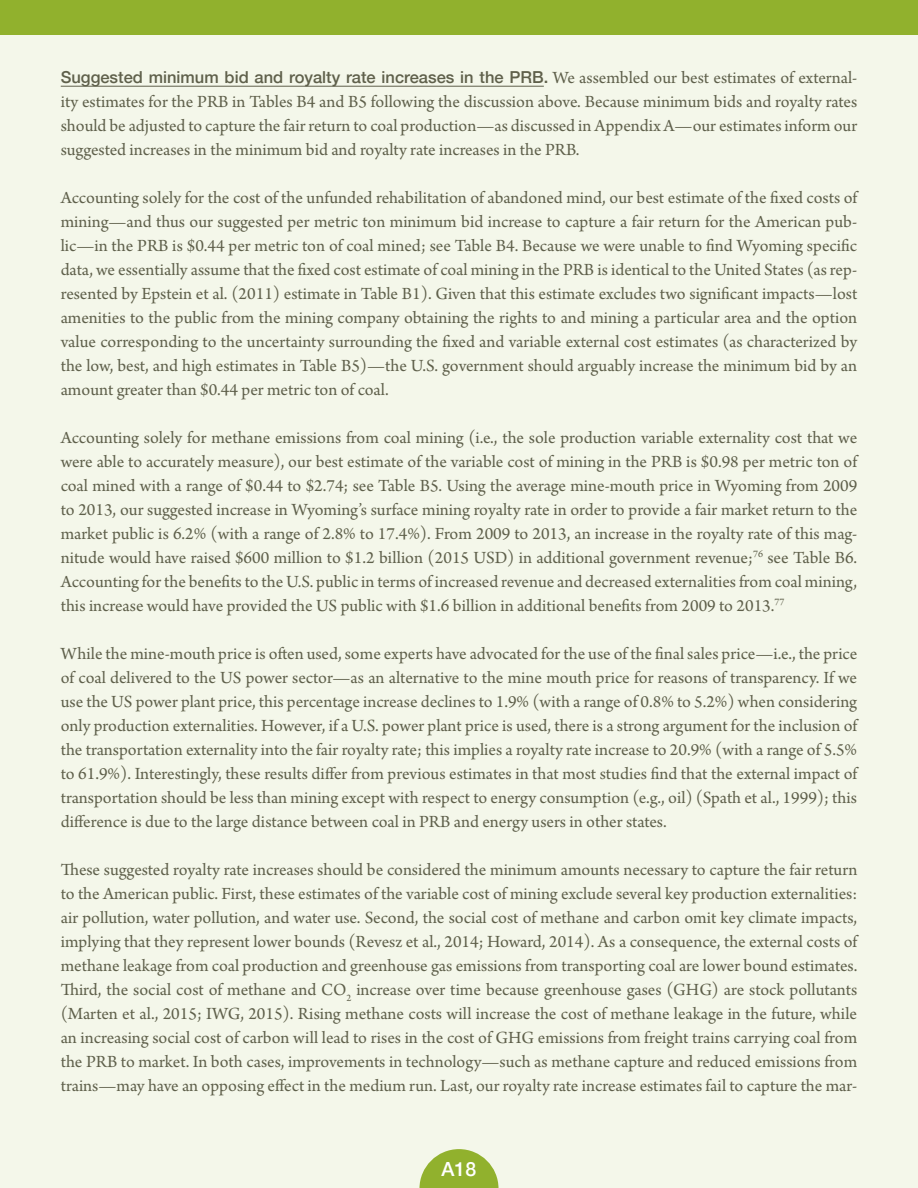
<style>
.page{position:relative;width:918px;height:1188px;background:#f4f7ea}
.page>*{position:absolute;margin:0;border:0;box-sizing:border-box;transform-origin:0 0}
.t1{font:500 19.5px "Helvetica Neue";color:#fff}
.t2{font:18px/24px "Arno Pro";color:#5f604b;text-align:justify}
.t3{font:500 16.5px "Helvetica Neue";color:#5f604b}
.s1{font-family:"Arno Pro";font-weight:400;font-size:18px}
</style>
<div class="page">
<svg style="left:419px;top:1149px;width:80px;height:39px"></svg>
<div style="left:0;top:0;width:918px;height:35px;background:#91b12d"></div>
<hr style="left:61px;top:86px;width:483px;height:1px;background:#5f604b">
<p class="t3" style="left:61px;top:64px;width:798px">Suggested minimum bid and royalty rate increases in the PRB. <span class="s1">We assembled our best estimates of external-</span></p>
<p class="t2" style="left:61px;top:91px;width:798px">ity estimates for the PRB in Tables B4 and B5 following the discussion above. Because minimum bids and royalty rates should be adjusted to capture the fair return to coal production—as discussed in Appendix A—our estimates inform our suggested increases in the minimum bid and royalty rate increases in the PRB.</p>
<p class="t2" style="left:61px;top:187px;width:800px">Accounting solely for the cost of the unfunded rehabilitation of abandoned mind, our best estimate of the fixed costs of mining—and thus our suggested per metric ton minimum bid increase to capture a fair return for the American pub&shy;lic—in the PRB is $0.44 per metric ton of coal mined; see Table B4. Because we were unable to find Wyoming specific data, we essentially assume that the fixed cost estimate of coal mining in the PRB is identical to the United States (as rep&shy;resented by Epstein et al. (2011) estimate in Table B1). Given that this estimate excludes two significant impacts—lost amenities to the public from the mining company obtaining the rights to and mining a particular area and the option value corresponding to the uncertainty surrounding the fixed and variable external cost estimates (as characterized by the low, best, and high estimates in Table B5)—the U.S. government should arguably increase the minimum bid by an amount greater than $0.44 per metric ton of coal.</p>
<p class="t2" style="left:61px;top:427px;width:800px">Accounting solely for methane emissions from coal mining (i.e., the sole production variable externality cost that we were able to accurately measure), our best estimate of the variable cost of mining in the PRB is $0.98 per metric ton of coal mined with a range of $0.44 to $2.74; see Table B5. Using the average mine-mouth price in Wyoming from 2009 to 2013, our suggested increase in Wyoming’s surface mining royalty rate in order to provide a fair market return to the market public is 6.2% (with a range of 2.8% to 17.4%). From 2009 to 2013, an increase in the royalty rate of this mag&shy;nitude would have raised $600 million to $1.2 billion (2015 USD) in additional government revenue;<sup>76</sup> see Table B6.<br>Accounting for the benefits to the U.S. public in terms of increased revenue and decreased externalities from coal mining, this increase would have provided the US public with $1.6 billion in additional benefits from 2009 to 2013.<sup>77</sup></p>
<p class="t2" style="left:61px;top:643px;width:800px">While the mine-mouth price is often used, some experts have advocated for the use of the final sales price—i.e., the price of coal delivered to the US power sector—as an alternative to the mine mouth price for reasons of transparency. If we use the US power plant price, this percentage increase declines to 1.9% (with a range of 0.8% to 5.2%) when considering only production externalities. However, if a U.S. power plant price is used, there is a strong argument for the inclusion of the transportation externality into the fair royalty rate; this implies a royalty rate increase to 20.9% (with a range of 5.5% to 61.9%). Interestingly, these results differ from previous estimates in that most studies find that the external impact of transportation should be less than mining except with respect to energy consumption (e.g., oil) (Spath et al., 1999); this difference is due to the large distance between coal in PRB and energy users in other states.</p>
<p class="t2" style="left:61px;top:859px;width:800px">These suggested royalty rate increases should be considered the minimum amounts necessary to capture the fair return to the American public. First, these estimates of the variable cost of mining exclude several key production externalities: air pollution, water pollution, and water use. Second, the social cost of methane and carbon omit key climate impacts, implying that they represent lower bounds (Revesz et al., 2014; Howard, 2014). As a consequence, the external costs of methane leakage from coal production and greenhouse gas emissions from transporting coal are lower bound estimates.<br>Third, the social cost of methane and CO<sub>2</sub> increase over time because greenhouse gases (GHG) are stock pollutants (Marten et al., 2015; IWG, 2015). Rising methane costs will increase the cost of methane leakage in the future, while an increasing social cost of carbon will lead to rises in the cost of GHG emissions from freight trains carrying coal from the PRB to market. In both cases, improvements in technology—such as methane capture and reduced emissions from trains—may have an opposing effect in the medium run. Last, our royalty rate increase estimates fail to capture the mar-</p>
<p class="t1" style="left:442px;top:1154px;width:36px">A18</p>
</div>
